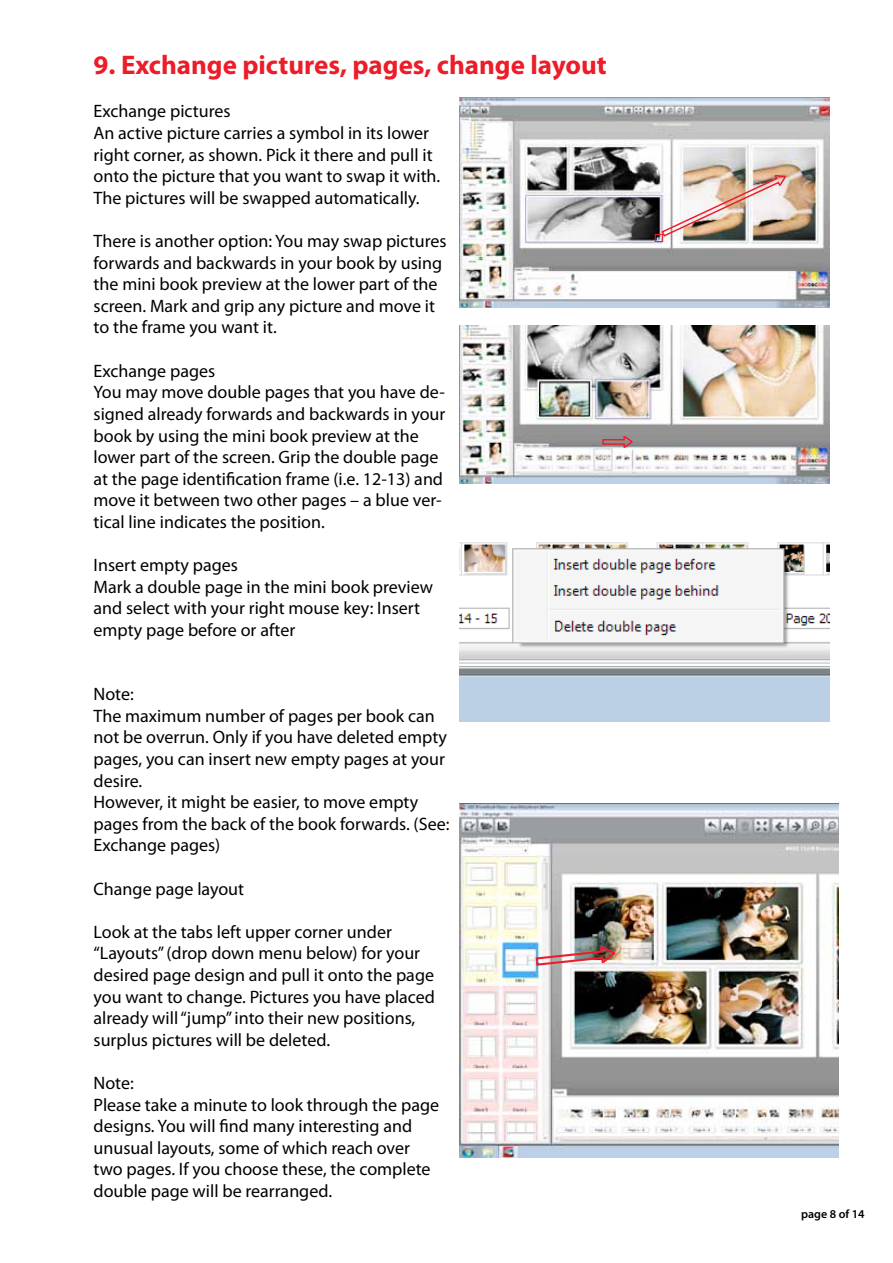
<style>
.page{position:relative;width:893px;height:1263px;background:#fff}
.page>*{position:absolute;margin:0;border:0;box-sizing:border-box;transform-origin:0 0}
.t1{font:700 27px "Myriad Pro";color:#ed1c29}
.t2{font:18px/21.6px "Myriad Pro";color:#000}
.t3{font:600 12px "Myriad Pro";color:#000}
</style>
<div class="page">
<img style="left:459px;top:804px;width:380px;height:353px">
<img style="left:534px;top:944px;width:84px;height:23px">
<img style="left:459px;top:542px;width:370px;height:179px">
<img style="left:459px;top:325px;width:370px;height:159px">
<svg style="left:602px;top:435px;width:32px;height:14px"></svg>
<img style="left:459px;top:98px;width:370px;height:209px">
<img style="left:660px;top:173px;width:127px;height:65px">
<div style="left:655px;top:234px;width:8px;height:8px;border:1px solid #ed1c29"></div>
<h1 class="t1" style="left:94px;top:48px;width:515px">9. Exchange pictures, pages, change layout</h1>
<p class="t2" style="left:94px;top:100px;width:348px">Exchange pictures<br>An active picture carries a symbol in its lower right corner, as shown. Pick it there and pull it onto the picture that you want to swap it with.<br>The pictures will be swapped automatically.</p>
<p class="t2" style="left:94px;top:230px;width:354px">There is another option: You may swap pictures forwards and backwards in your book by using the mini book preview at the lower part of the screen. Mark and grip any picture and move it to the frame you want it.</p>
<p class="t2" style="left:94px;top:360px;width:353px">Exchange pages<br>You may move double pages that you have de&shy;signed already forwards and backwards in your book by using the mini book preview at the lower part of the screen. Grip the double page at the page identification frame (i.e. 12-13) and move it between two other pages – a blue ver&shy;tical line indicates the position.</p>
<p class="t2" style="left:94px;top:554px;width:341px">Insert empty pages<br>Mark a double page in the mini book preview and select with your right mouse key: Insert empty page before or after</p>
<p class="t2" style="left:94px;top:683px;width:357px">Note:<br>The maximum number of pages per book can not be overrun. Only if you have deleted empty pages, you can insert new empty pages at your desire.<br>However, it might be easier, to move empty pages from the back of the book forwards. (See:<br>Exchange pages)</p>
<p class="t2" style="left:94px;top:877px;width:152px">Change page layout</p>
<p class="t2" style="left:94px;top:921px;width:343px">Look at the tabs left upper corner under “Layouts” (drop down menu below) for your desired page design and pull it onto the page you want to change. Pictures you have placed already will “jump” into their new positions, surplus pictures will be deleted.</p>
<p class="t2" style="left:94px;top:1072px;width:347px">Note:<br>Please take a minute to look through the page designs. You will find many interesting and unusual layouts, some of which reach over two pages. If you choose these, the complete double page will be rearranged.</p>
<p class="t3" style="left:801px;top:1206px;width:65px">page 8 of 14</p>
</div>
